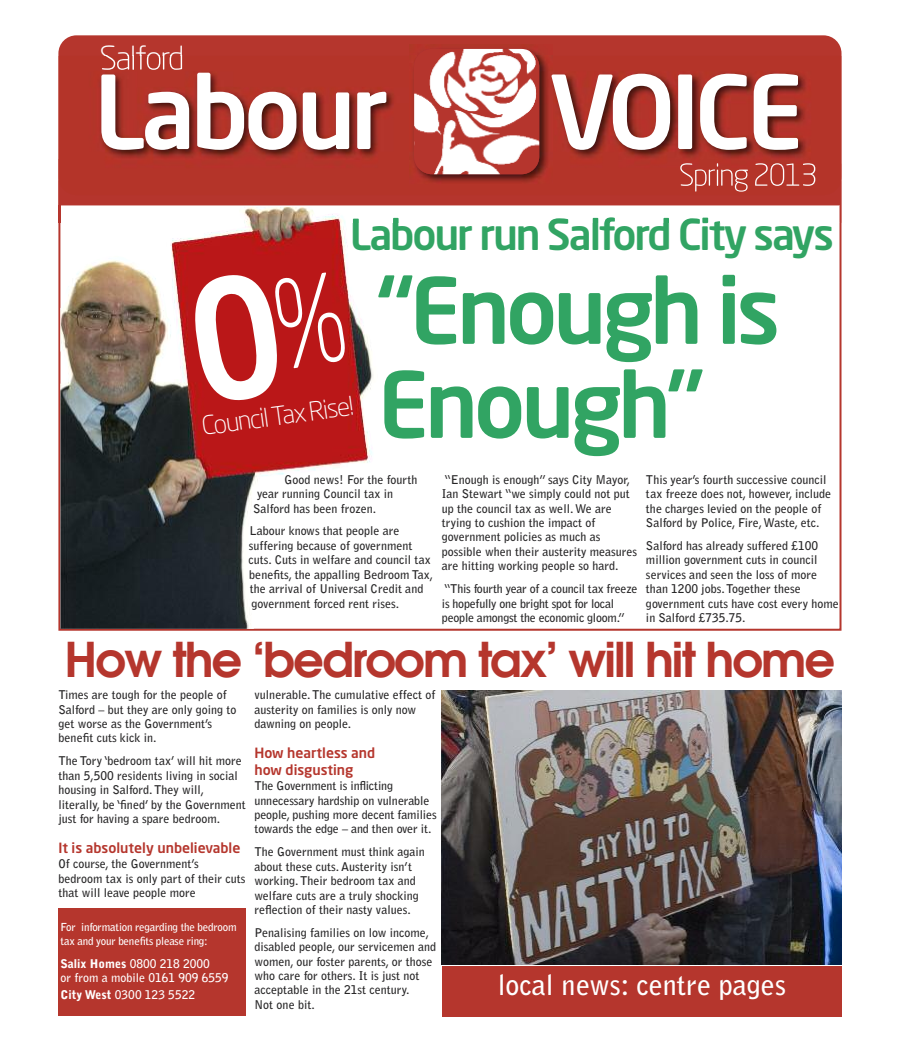
<style>
.page{position:relative;width:898px;height:1049px;background:#fff}
.page>*{position:absolute;margin:0;border:0;box-sizing:border-box;transform-origin:0 0}
.t1{font:500 100.4px "Neo Sans Std";letter-spacing:-.05em;color:#fff}
.t2{font:500 90px/94px "Neo Sans Std";letter-spacing:-.05em;color:#31a463}
.t3{font:600 48px "Avant Garde";letter-spacing:-.04em;color:#b5362d}
.t4{font:500 42px "Neo Sans Std";letter-spacing:-.05em;color:#31a463}
.t5{font:300 32.9px "Neo Sans Std";letter-spacing:-.05em;color:#fff}
.t6{font:700 28px "Bell Gothic Std";color:#fff}
.t7{font:300 25.7px "Neo Sans Std";color:#fff}
.t8{font:500 14px/16.8px "Neo Sans Std";color:#b5362d}
.t9{font:700 12px/14.4px "Bell Gothic Std";color:#272627}
.t10{font:700 12px/14.4px "Bell Gothic Std";letter-spacing:-.02em;color:#272627}
.t11{font:700 12px/14.4px "Bell Gothic Std";color:#fff}
.t12{font:700 11px/13.9px "Bell Gothic Std";letter-spacing:-.02em;color:#fff}
.s1{font-weight:900}
</style>
<div class="page">
<div style="left:58px;top:159px;width:782px;height:46px;background:#b5362d"></div>
<div style="left:58px;top:35px;width:783px;height:160px;background:#b5362d;border-radius:18px"></div>
<div style="left:442px;top:966px;width:399px;height:50px;background:#b5362d"></div>
<img style="left:841px;top:56px;width:1px;height:167px">
<img style="left:60px;top:205px;width:779px;height:18px">
<img style="left:839px;top:195px;width:2px;height:28px">
<svg style="left:58px;top:205px;width:2px;height:18px"></svg>
<img style="left:58px;top:56px;width:783px;height:139px">
<img style="left:680px;top:163px;width:119px;height:29px">
<img style="left:378px;top:218px;width:191px;height:5px">
<img style="left:101px;top:56px;width:81px;height:14px">
<img style="left:441px;top:690px;width:400px;height:274px">
<img style="left:60px;top:207px;width:318px;height:422px">
<img style="left:409px;top:48px;width:143px;height:139px">
<img style="left:414px;top:49px;width:125px;height:125px;border-radius:18px">
<div style="left:58px;top:908px;width:187px;height:108px;background:#b5362d"></div>
<div style="left:188px;top:270px;width:159px;height:135px;background:#ba1718"></div>
<h3 class="t5" style="left:100px;top:45px;width:86px">Salford</h3>
<h1 class="t1" style="left:94px;top:73px;width:296px">Labour</h1>
<h1 class="t1" style="left:549px;top:73px;width:256px">VOICE</h1>
<h3 class="t4" style="left:349px;top:218px;width:485px">Labour run Salford City says</h3>
<h2 class="t2" style="left:376px;top:271px;width:405px">“Enough is<br>Enough”</h2>
<h3 class="t7" style="left:200px;top:417px;width:155px;rotate:-8deg">Council Tax Rise!</h3>
<p class="t9" style="left:284px;top:473px;width:134px">Good news! For the fourth</p>
<p class="t9" style="left:257px;top:487px;width:138px">year running Council tax in</p>
<p class="t9" style="left:253px;top:502px;width:124px">Salford has been frozen.</p>
<p class="t9" style="left:248px;top:525px;width:186px">Labour knows that people are suffering because of government cuts. Cuts in welfare and council tax benefits, the appalling Bedroom Tax, the arrival of Universal Credit and government forced rent rises.</p>
<p class="t9" style="left:442px;top:473px;width:197px">“Enough is enough” says City Mayor, Ian Stewart “we simply could not put up the council tax as well.We are trying to cushion the impact of government policies as much as possible when their austerity measures are hitting working people so hard.</p>
<p class="t10" style="left:442px;top:582px;width:197px">“This fourth year of a council tax freeze is hopefully one bright spot for local people amongst the economic gloom.”</p>
<p class="t9" style="left:645px;top:473px;width:186px">This year’s fourth successive council tax freeze does not, however, include the charges levied on the people of Salford by Police, Fire,Waste, etc.</p>
<p class="t9" style="left:645px;top:539px;width:194px">Salford has already suffered £100 million government cuts in council services and seen the loss of more than 1200 jobs.Together these government cuts have cost every home in Salford £735.75.</p>
<h3 class="t3" style="left:65px;top:629px;width:771px">How the ‘bedroom tax’ will hit home</h3>
<p class="t9" style="left:58px;top:688px;width:179px">Times are tough for the people of<br>Salford – but they are only going to get worse as the Government’s benefit cuts kick in.</p>
<p class="t9" style="left:58px;top:755px;width:189px">The Tory ‘bedroom tax’ will hit more than 5,500 residents living in social housing in Salford.They will, literally, be ‘fined’ by the Government just for having a spare bedroom.</p>
<p class="t8" style="left:58px;top:841px;width:183px">It is absolutely unbelievable</p>
<p class="t9" style="left:58px;top:858px;width:189px">Of course, the Government’s bedroom tax is only part of their cuts that will leave people more</p>
<p class="t9" style="left:254px;top:688px;width:182px">vulnerable.The cumulative effect of austerity on families is only now dawning on people.</p>
<p class="t8" style="left:254px;top:746px;width:122px">How heartless and how disgusting</p>
<p class="t9" style="left:254px;top:779px;width:184px">The Government is inflicting unnecessary hardship on vulnerable people, pushing more decent families towards the edge – and then over it.</p>
<p class="t9" style="left:254px;top:846px;width:172px">The Government must think again about these cuts. Austerity isn’t working.Their bedroom tax and welfare cuts are a truly shocking reflection of their nasty values.</p>
<p class="t9" style="left:254px;top:926px;width:183px">Penalising families on low income, disabled people, our servicemen and women, our foster parents, or those who care for others. It is just not acceptable in the 21st century.<br>Not one bit.</p>
<p class="t12" style="left:60px;top:920px;width:177px">For information regarding the bedroom tax and your benefits please ring:</p>
<p class="t11" style="left:60px;top:957px;width:169px"><span class="s1">Salix Homes</span> 0800 218 2000<br>or from a mobile 0161 909 6559</p>
<p class="t11" style="left:60px;top:989px;width:136px"><span class="s1">City West</span> 0300 123 5522</p>
<h3 class="t6" style="left:497px;top:974px;width:289px">local news: centre pages</h3>
</div>
